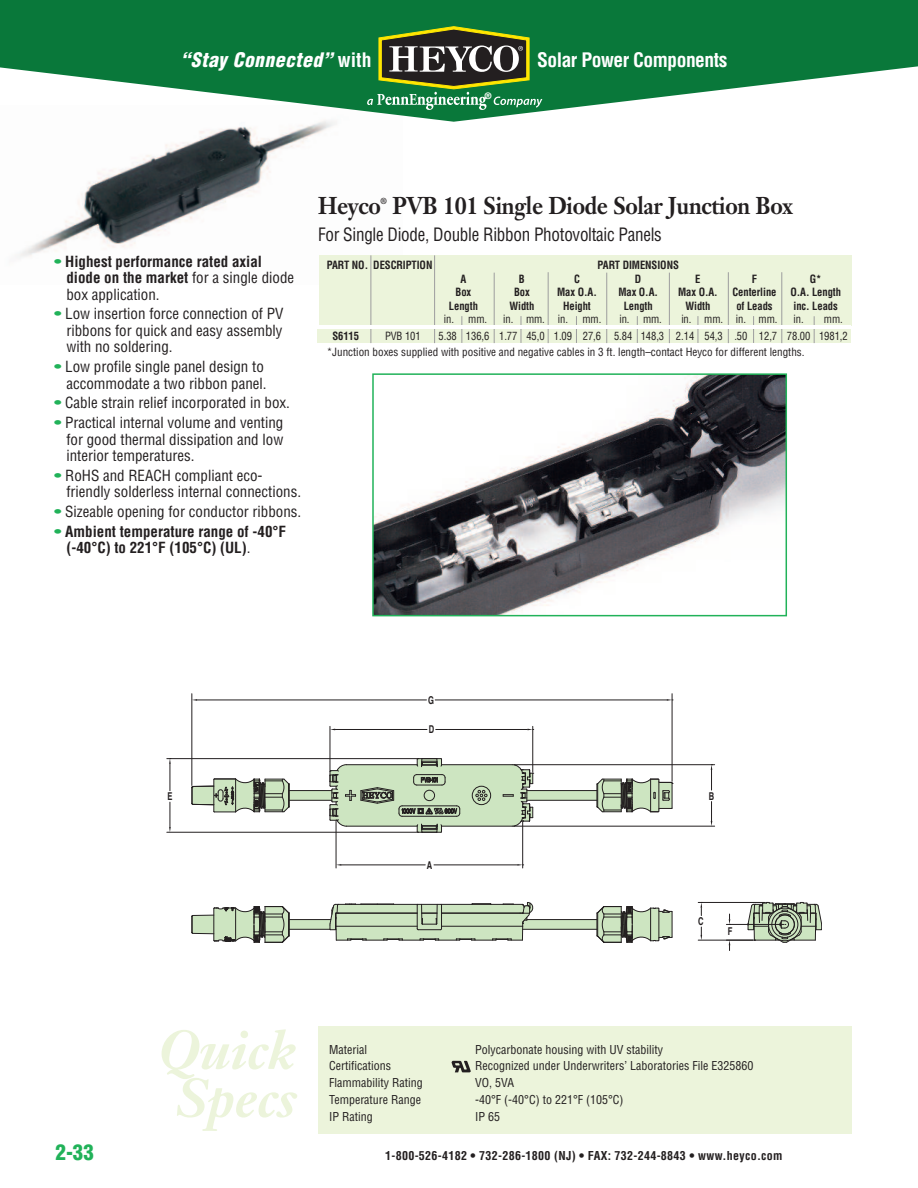
<style>
.page{position:relative;width:918px;height:1188px;background:#fff}
.page>*{position:absolute;margin:0;border:0;box-sizing:border-box;transform-origin:0 0}
.t1{font:italic 700 54px/48px "Janson Text";color:#ecf4db;text-align:center}
.t2{font:700 24px "Janson Text";letter-spacing:-.015em;color:#231f20;scale:.9 1}
.t3{font:900 condensed 21px "Helvetica";color:#21b259}
.t4{font:700 condensed 19.5px "Helvetica";letter-spacing:-.025em;color:#fff}
.t5{font:italic 900 condensed 19.5px "Helvetica";letter-spacing:.025em;color:#fff}
.t6{font:condensed 18px "Helvetica";letter-spacing:-.015em;color:#231f20;scale:.95 1}
.t7{font:condensed 15px/16.5px "Helvetica";color:#231f20;text-align:justify}
.t8{font:700 condensed 15px/16.5px "Helvetica";color:#231f20}
.t9{font:condensed 12px "Helvetica";color:#231f20}
.t10{font:700 condensed 12px "Helvetica";letter-spacing:.025em;color:#231f20}
.t11{font:condensed 11.1px/16.8px "Helvetica";color:#231f20;scale:.95 1}
.t12{font:700 condensed 11.1px "Helvetica";letter-spacing:-.005em;color:#231f20;scale:.95 1}
.t13{font:700 10.8px "Helvetica";color:#231f20;scale:.7 1}
.t14{font:700 9px "Helvetica";color:#fff}
.t15{font:700 8.7px "Janson Text";color:#231f20;scale:.9 1}
.s1{font-weight:700;font-style:normal}
.s2{font-weight:400;color:#21b259}
.s3{font-weight:400}
.s4{color:#21b259}
</style>
<div class="page">
<img style="left:19px;top:122px;width:318px;height:136px">
<div style="left:318px;top:1026px;width:533px;height:108px;background:#ecf4db"></div>
<svg style="left:0;top:0;width:918px;height:122px;fill:#09783a"></svg>
<svg style="left:367px;top:26px;width:176px;height:84px;background:#487245"></svg>
<div style="left:318px;top:329px;width:533px;height:14px;background:#ecf4db"></div>
<hr style="left:192px;top:694px;width:1px;height:91px;background:#231f20">
<hr style="left:672px;top:694px;width:1px;height:87px;background:#231f20">
<hr style="left:197px;top:700px;width:229px;height:1px;background:#231f20">
<hr style="left:435px;top:700px;width:232px;height:1px;background:#231f20">
<svg style="left:667px;top:699px;width:6px;height:2px"></svg>
<hr style="left:336px;top:821px;width:1px;height:47px;background:#231f20">
<hr style="left:522px;top:822px;width:1px;height:46px;background:#231f20">
<hr style="left:341px;top:865px;width:84px;height:1px;background:#231f20">
<hr style="left:434px;top:865px;width:83px;height:1px;background:#231f20">
<svg style="left:517px;top:864px;width:7px;height:2px"></svg>
<hr style="left:515px;top:826px;width:200px;height:1px;background:#231f20">
<hr style="left:515px;top:764px;width:200px;height:1px;background:#231f20">
<svg style="left:711px;top:802px;width:1px;height:24px"></svg>
<svg style="left:711px;top:764px;width:2px;height:26px"></svg>
<hr style="left:330px;top:726px;width:1px;height:44px;background:#231f20">
<hr style="left:533px;top:726px;width:1px;height:46px;background:#231f20">
<hr style="left:335px;top:729px;width:92px;height:1px;background:#231f20">
<hr style="left:436px;top:729px;width:92px;height:1px;background:#231f20">
<hr style="left:167px;top:832px;width:250px;height:1px;background:#231f20">
<hr style="left:167px;top:758px;width:250px;height:1px;background:#231f20">
<svg style="left:169px;top:802px;width:2px;height:30px"></svg>
<svg style="left:169px;top:758px;width:2px;height:33px"></svg>
<hr style="left:698px;top:940px;width:55px;height:1px;background:#231f20">
<hr style="left:698px;top:902px;width:67px;height:1px;background:#231f20">
<svg style="left:701px;top:927px;width:1px;height:13px"></svg>
<svg style="left:701px;top:903px;width:1px;height:13px"></svg>
<svg style="left:726px;top:902px;width:96px;height:49px"></svg>
<svg style="left:191px;top:758px;width:482px;height:75px"></svg>
<svg style="left:191px;top:902px;width:482px;height:41px"></svg>
<img style="left:375px;top:376px;width:409px;height:237px">
<div style="left:372px;top:373px;width:415px;height:243px;border:2px solid #21b259"></div>
<svg style="left:452px;top:1061px;width:19px;height:11px"></svg>
<div style="left:319px;top:255px;width:532px;height:71px;background:#ecf4db"></div>
<hr style="left:434px;top:255px;width:1px;height:88px;background:#9d9d9e">
<hr style="left:494px;top:273px;width:1px;height:70px;background:#9d9d9e">
<hr style="left:548px;top:272px;width:1px;height:71px;background:#9d9d9e">
<hr style="left:606px;top:273px;width:1px;height:70px;background:#9d9d9e">
<hr style="left:669px;top:273px;width:1px;height:70px;background:#9d9d9e">
<hr style="left:781px;top:272px;width:1px;height:71px;background:#9d9d9e">
<hr style="left:371px;top:255px;width:1px;height:88px;background:#9d9d9e">
<hr style="left:728px;top:272px;width:1px;height:71px;background:#9d9d9e">
<svg style="left:814px;top:316px;width:1px;height:27px"></svg>
<svg style="left:753px;top:316px;width:1px;height:27px"></svg>
<svg style="left:698px;top:316px;width:1px;height:27px"></svg>
<svg style="left:637px;top:316px;width:1px;height:27px"></svg>
<svg style="left:576px;top:316px;width:1px;height:27px"></svg>
<svg style="left:521px;top:316px;width:1px;height:27px"></svg>
<svg style="left:461px;top:316px;width:1px;height:27px"></svg>
<hr style="left:318px;top:326px;width:533px;height:3px;background:#fff">
<h3 class="t5" style="left:181px;top:49px;width:192px">“Stay Connected” <span class="s1">with</span></h3>
<h3 class="t4" style="left:537px;top:49px;width:192px">Solar Power Components</h3>
<p class="t14" style="left:485px;top:92px;width:8px">®</p>
<p class="t8" style="left:66px;top:253px;width:229px;text-indent:-12px"><span class="s2">•</span> Highest performance rated axial diode on the market <span class="s3">for a single diode box application.</span></p>
<p class="t7" style="left:66px;top:306px;width:219px;text-indent:-12px"><span class="s4">•</span> Low insertion force connection of PV ribbons for quick and easy assembly with no soldering.</p>
<p class="t7" style="left:54px;top:359px;width:214px;text-align:right"><span class="s4">•</span> Low profile single panel design to accommodate a two ribbon panel.</p>
<p class="t7" style="left:54px;top:395px;width:238px"><span class="s4">•</span> Cable strain relief incorporated in box.</p>
<p class="t7" style="left:66px;top:415px;width:218px;text-indent:-12px"><span class="s4">•</span> Practical internal volume and venting for good thermal dissipation and low interior temperatures.</p>
<p class="t7" style="left:66px;top:467px;width:236px;text-indent:-12px"><span class="s4">•</span> RoHS and REACH compliant eco&shy;friendly solderless internal connections.</p>
<p class="t7" style="left:54px;top:504px;width:249px"><span class="s4">•</span> Sizeable opening for conductor ribbons.</p>
<p class="t8" style="left:66px;top:523px;width:221px;text-indent:-12px"><span class="s2">•</span> Ambient temperature range of -40°F (-40°C) to 221°F (105°C) (UL)<span class="s3">.</span></p>
<h2 class="t2" style="left:318px;top:196px;width:71px">Heyco</h2>
<p class="t15" style="left:381px;top:198px;width:9px">®</p>
<h2 class="t2" style="left:392px;top:196px;width:447px">PVB 101 Single Diode Solar Junction Box</h2>
<p class="t6" style="left:318px;top:225px;width:363px">For Single Diode, Double Ribbon Photovoltaic Panels</p>
<p class="t12" style="left:327px;top:259px;width:113px">PART NO. DESCRIPTION</p>
<p class="t12" style="left:597px;top:259px;width:87px">PART DIMENSIONS</p>
<p class="t12" style="left:461px;top:272px;width:8px">A</p>
<p class="t12" style="left:519px;top:272px;width:8px">B</p>
<p class="t12" style="left:574px;top:272px;width:8px">C</p>
<p class="t12" style="left:635px;top:272px;width:8px">D</p>
<p class="t12" style="left:695px;top:272px;width:7px">E</p>
<p class="t12" style="left:752px;top:272px;width:7px">F</p>
<p class="t12" style="left:810px;top:272px;width:14px">G*</p>
<p class="t12" style="left:456px;top:286px;width:18px">Box</p>
<p class="t12" style="left:514px;top:286px;width:18px">Box</p>
<p class="t12" style="left:557px;top:286px;width:43px">Max O.A.</p>
<p class="t12" style="left:618px;top:286px;width:43px">Max O.A.</p>
<p class="t12" style="left:678px;top:286px;width:43px">Max O.A.</p>
<p class="t12" style="left:733px;top:286px;width:116px">Centerline O.A. Length</p>
<p class="t12" style="left:449px;top:299px;width:32px">Length</p>
<p class="t12" style="left:509px;top:299px;width:28px">Width</p>
<p class="t12" style="left:563px;top:299px;width:31px">Height</p>
<p class="t12" style="left:624px;top:299px;width:32px">Length</p>
<p class="t12" style="left:685px;top:299px;width:28px">Width</p>
<p class="t12" style="left:736px;top:299px;width:40px">of Leads</p>
<p class="t12" style="left:794px;top:299px;width:48px">inc. Leads</p>
<p class="t11" style="left:444px;top:311px;width:47px">in. mm.</p>
<p class="t11" style="left:503px;top:311px;width:70px">in. mm. in.</p>
<p class="t11" style="left:582px;top:311px;width:85px">mm. in. mm.</p>
<p class="t11" style="left:681px;top:311px;width:103px">in. mm. in. mm.</p>
<p class="t11" style="left:794px;top:311px;width:53px">in. mm.</p>
<p class="t12" style="left:332px;top:329px;width:30px">S6115</p>
<p class="t11" style="left:385px;top:328px;width:39px">PVB 101</p>
<p class="t11" style="left:327px;top:328px;width:550px;text-indent:112px">5.38 136,6 1.77 45,0 1.09 27,6 5.84 148,3 2.14 54,3 .50 12,7 78.00 1981,2 *Junction boxes supplied with positive and negative cables in 3 ft. length–contact Heyco for different lengths.</p>
<p class="t13" style="left:168px;top:792px;width:9px">E</p>
<p class="t13" style="left:428px;top:696px;width:10px">G</p>
<p class="t13" style="left:429px;top:726px;width:9px">D</p>
<p class="t13" style="left:427px;top:861px;width:9px">A</p>
<p class="t13" style="left:709px;top:792px;width:9px">B</p>
<p class="t13" style="left:698px;top:917px;width:9px">C</p>
<p class="t13" style="left:728px;top:927px;width:8px">F</p>
<h1 class="t1" style="left:158px;top:1032px;width:140px">Quick<br>Specs</h1>
<p class="t9" style="left:329px;top:1043px;width:39px">Material</p>
<p class="t9" style="left:475px;top:1043px;width:189px">Polycarbonate housing with UV stability</p>
<p class="t9" style="left:329px;top:1059px;width:63px">Certifications</p>
<p class="t9" style="left:475px;top:1059px;width:280px">Recognized under Underwriters’ Laboratories File E325860</p>
<p class="t9" style="left:329px;top:1076px;width:95px">Flammability Rating</p>
<p class="t9" style="left:475px;top:1076px;width:40px">VO, 5VA</p>
<p class="t9" style="left:329px;top:1093px;width:94px">Temperature Range</p>
<p class="t9" style="left:475px;top:1093px;width:150px">-40°F (-40°C) to 221°F (105°C)</p>
<p class="t9" style="left:329px;top:1110px;width:45px">IP Rating</p>
<p class="t9" style="left:475px;top:1110px;width:26px">IP 65</p>
<h3 class="t3" style="left:56px;top:1141px;width:40px">2-33</h3>
<p class="t10" style="left:385px;top:1149px;width:399px">1-800-526-4182 • 732-286-1800 (NJ) • FAX: 732-244-8843 • www.heyco.com</p>
</div>
